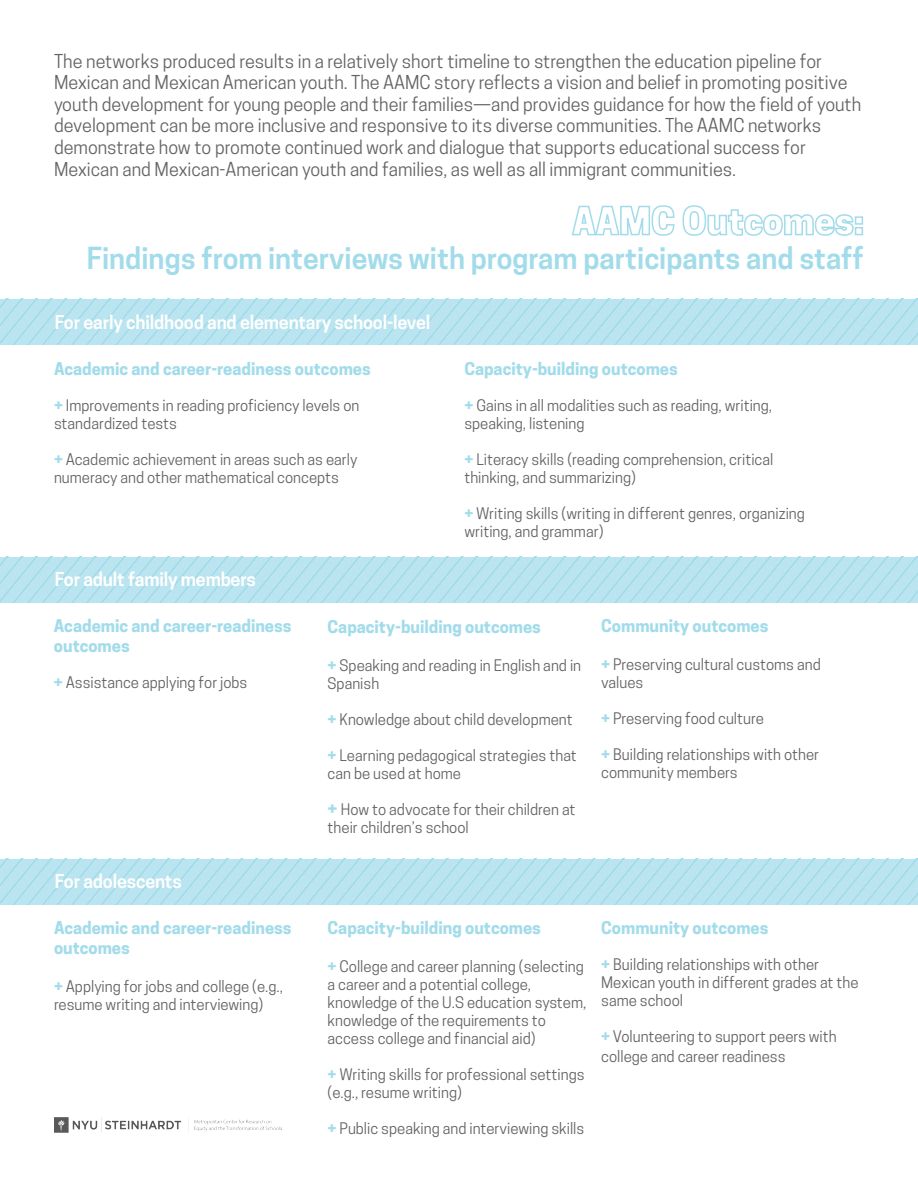
<style>
.page{position:relative;width:918px;height:1188px;background:#fff}
.page>*{position:absolute;margin:0;border:0;box-sizing:border-box;transform-origin:0 0}
.t1{font:600 28.5px "Cooper Hewitt";color:#a2dcea}
.t2{font:18px/21.6px "Cooper Hewitt";color:#636366}
.t3{font:600 18px "Cooper Hewitt";letter-spacing:-.01em;color:#fff}
.t4{font:700 16.5px/19.8px "Cooper Hewitt";color:#a2dcea}
.t5{font:15px/18px "Cooper Hewitt";color:#636366}
.s1{font-weight:700;color:#a2dcea}
.s2{font-weight:700;font-size:16.5px;color:#a2dcea}
</style>
<div class="page">
<svg style="left:571px;top:205px;width:104px;height:31px"></svg>
<svg style="left:682px;top:205px;width:182px;height:31px"></svg>
<img style="left:0;top:299px;width:918px;height:46px">
<img style="left:0;top:557px;width:918px;height:46px">
<img style="left:0;top:859px;width:918px;height:46px">
<img style="left:54px;top:1118px;width:228px;height:14px">
<p class="t2" style="left:54px;top:50px;width:809px">The networks produced results in a relatively short timeline to strengthen the education pipeline for Mexican and Mexican American youth. The AAMC story reflects a vision and belief in promoting positive youth development for young people and their families—and provides guidance for how the field of youth development can be more inclusive and responsive to its diverse communities. The AAMC networks demonstrate how to promote continued work and dialogue that supports educational success for Mexican and Mexican-American youth and families, as well as all immigrant communities.</p>
<h1 class="t1" style="left:87px;top:241px;width:779px">Findings from interviews with program participants and staff</h1>
<p class="t3" style="left:55px;top:311px;width:377px">For early childhood and elementary school-level</p>
<p class="t4" style="left:54px;top:359px;width:318px">Academic and career-readiness outcomes</p>
<p class="t5" style="left:54px;top:396px;width:307px"><span class="s1">+</span> Improvements in reading proficiency levels on standardized tests</p>
<p class="t5" style="left:54px;top:450px;width:305px"><span class="s1">+</span> Academic achievement in areas such as early numeracy and other mathematical concepts</p>
<p class="t4" style="left:464px;top:359px;width:215px">Capacity-building outcomes</p>
<p class="t5" style="left:464px;top:396px;width:309px"><span class="s1">+</span> Gains in all modalities such as reading, writing, speaking, listening</p>
<p class="t5" style="left:464px;top:450px;width:310px"><span class="s1">+</span> Literacy skills (reading comprehension, critical thinking, and summarizing)</p>
<p class="t5" style="left:464px;top:504px;width:342px"><span class="s1">+</span> Writing skills (writing in different genres, organizing writing, and grammar)</p>
<p class="t3" style="left:55px;top:569px;width:203px">For adult family members</p>
<p class="t4" style="left:54px;top:616px;width:239px">Academic and career-readiness outcomes</p>
<p class="t5" style="left:54px;top:673px;width:195px"><span class="s1">+</span> Assistance applying for jobs</p>
<p class="t3" style="left:55px;top:871px;width:128px">For adolescents</p>
<p class="t4" style="left:54px;top:918px;width:239px">Academic and career-readiness outcomes</p>
<p class="t5" style="left:54px;top:977px;width:230px"><span class="s1">+</span> Applying for jobs and college (e.g., resume writing and interviewing)</p>
<p class="t4" style="left:328px;top:617px;width:215px">Capacity-building outcomes</p>
<p class="t5" style="left:328px;top:657px;width:255px"><span class="s1">+</span> Speaking and reading in English and in<br>Spanish</p>
<p class="t5" style="left:328px;top:711px;width:247px"><span class="s1">+</span> Knowledge about child development</p>
<p class="t5" style="left:328px;top:747px;width:251px"><span class="s1">+</span> Learning pedagogical strategies that can be used at home</p>
<p class="t5" style="left:328px;top:801px;width:249px"><span class="s2">+</span> How to advocate for their children at their children’s school</p>
<p class="t4" style="left:601px;top:616px;width:169px">Community outcomes</p>
<p class="t5" style="left:601px;top:655px;width:221px"><span class="s1">+</span> Preserving cultural customs and values</p>
<p class="t5" style="left:601px;top:709px;width:164px"><span class="s1">+</span> Preserving food culture</p>
<p class="t5" style="left:601px;top:745px;width:220px"><span class="s1">+</span> Building relationships with other community members</p>
<p class="t4" style="left:328px;top:918px;width:215px">Capacity-building outcomes</p>
<p class="t5" style="left:328px;top:957px;width:260px"><span class="s1">+</span> College and career planning (selecting a career and a potential college, knowledge of the U.S education system, knowledge of the requirements to access college and financial aid)</p>
<p class="t5" style="left:328px;top:1065px;width:259px"><span class="s1">+</span> Writing skills for professional settings (e.g., resume writing)</p>
<p class="t5" style="left:328px;top:1119px;width:258px"><span class="s1">+</span> Public speaking and interviewing skills</p>
<p class="t4" style="left:601px;top:918px;width:169px">Community outcomes</p>
<p class="t5" style="left:601px;top:956px;width:259px"><span class="s1">+</span> Building relationships with other<br>Mexican youth in different grades at the same school</p>
<p class="t5" style="left:601px;top:1027px;width:237px;line-height:19.8px"><span class="s1">+</span> Volunteering to support peers with college and career readiness</p>
</div>
